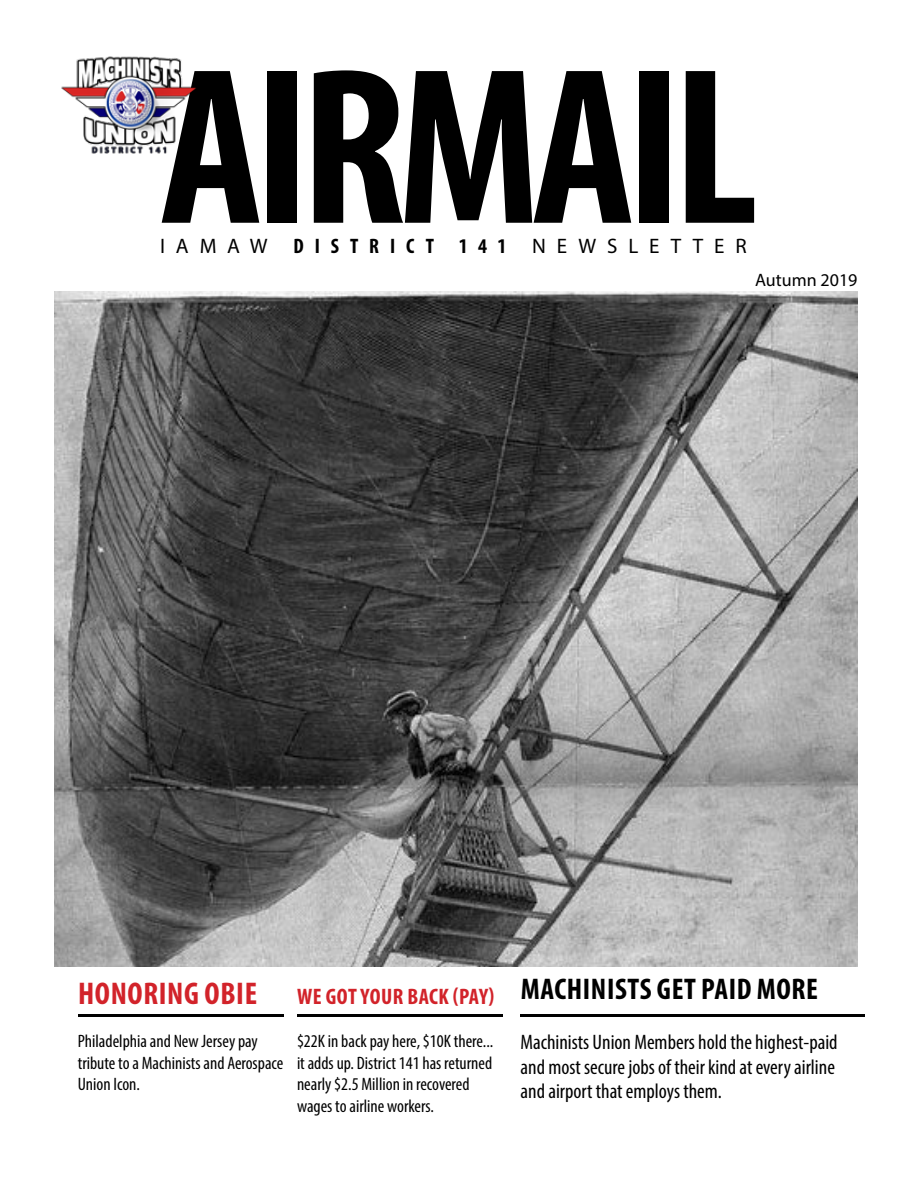
<style>
.page{position:relative;width:918px;height:1188px;background:#fff}
.page>*{position:absolute;margin:0;border:0;box-sizing:border-box;transform-origin:0 0}
.t1{font:700 condensed 225px "Myriad Pro";letter-spacing:-.04em;color:#000}
.t2{font:700 condensed 31.5px "Myriad Pro";letter-spacing:.02em;color:#d2232a}
.t3{font:700 condensed 30px "Myriad Pro";letter-spacing:.02em;color:#000}
.t4{font:700 condensed 22.5px "Myriad Pro";letter-spacing:.02em;color:#d2232a}
.t5{font:condensed 21px/24.6px "Myriad Pro";color:#000}
.t6{font:21px "Myriad Pro";letter-spacing:.52em;color:#000}
.t7{font:condensed 18px/21.6px "Myriad Pro";color:#000}
.t8{font:18px "Myriad Pro";color:#000}
.s1{font-weight:700;font-stretch:condensed}
</style>
<div class="page">
<img style="left:54px;top:292px;width:804px;height:675px">
<img style="left:61px;top:56px;width:136px;height:98px">
<hr style="left:78px;top:1014px;width:206px;height:3px;background:#000">
<hr style="left:297px;top:1014px;width:206px;height:3px;background:#000">
<hr style="left:521px;top:1014px;width:344px;height:3px;background:#000">
<h1 class="t1" style="left:160px;top:7px;width:600px">AIRMAIL</h1>
<p class="t6" style="left:160px;top:233px;width:588px">IAMAW <span class="s1">DISTRICT 141</span> NEWSLETTER</p>
<p class="t8" style="left:755px;top:269px;width:104px">Autumn 2019</p>
<h2 class="t2" style="left:78px;top:974px;width:181px">HONORING OBIE</h2>
<p class="t7" style="left:78px;top:1030px;width:207px">Philadelphia and New Jersey pay tribute to a Machinists and Aerospace<br>Union Icon.</p>
<p class="t4" style="left:297px;top:982px;width:199px">WE GOT YOUR BACK (PAY)</p>
<p class="t7" style="left:297px;top:1030px;width:198px">$22K in back pay here, $10K there... it adds up. District 141 has returned nearly $2.5 Million in recovered wages to airline workers.</p>
<h3 class="t3" style="left:521px;top:970px;width:299px">MACHINISTS GET PAID MORE</h3>
<p class="t5" style="left:521px;top:1030px;width:319px">Machinists Union Members hold the highest-paid and most secure jobs of their kind at every airline and airport that employs them.</p>
</div>
